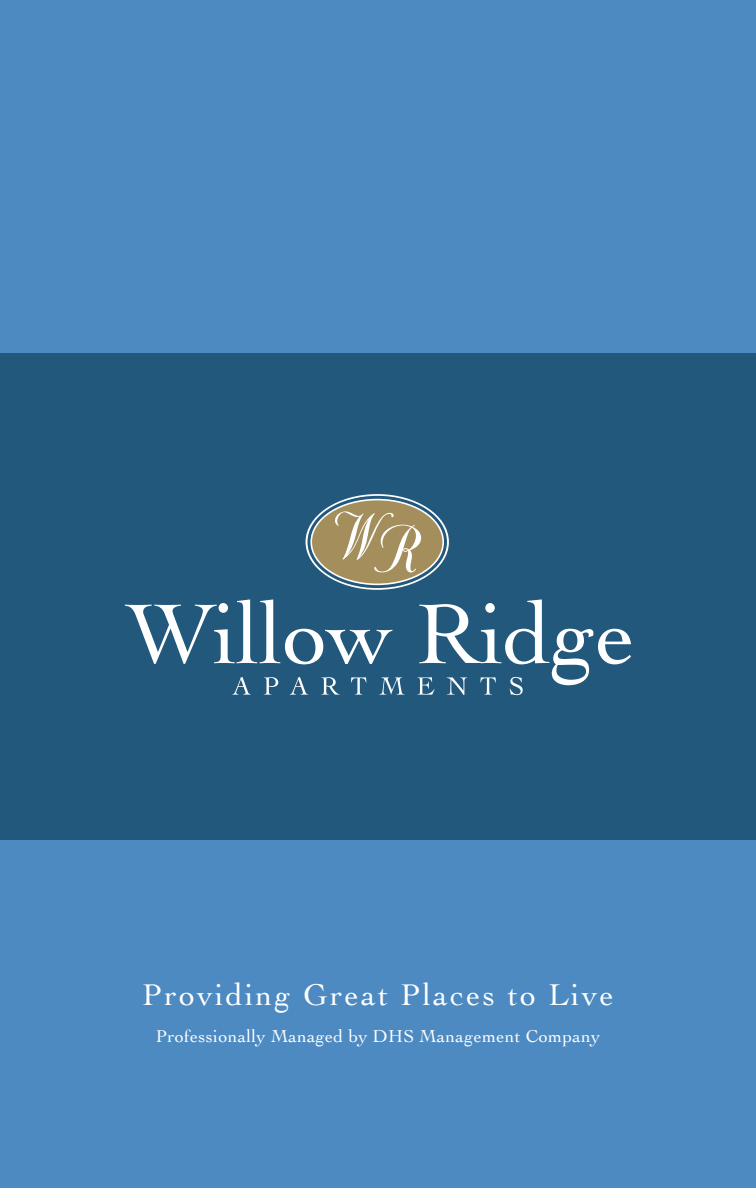
<style>
.page{position:relative;width:756px;height:1188px;background:#4d8ac2}
.page>*{position:absolute;margin:0;border:0;box-sizing:border-box;transform-origin:0 0}
.t1{font:66.9px "Stuyvesant ICG Solid";color:#fff}
.t2{font:31.5px "Cochin";letter-spacing:.075em;color:#fff}
.t3{font:18px "Cochin";letter-spacing:.02em;color:#fff}
</style>
<div class="page">
<div style="left:0;top:354px;width:756px;height:486px;background:#21587c"></div>
<svg style="left:306px;top:494px;width:143px;height:96px"></svg>
<div style="left:308px;top:496px;width:139px;height:92px;border:7px solid #21587c;border-radius:50%"></div>
<div style="left:311px;top:500px;width:132px;height:84px;background:#a38e5c;border-radius:50%"></div>
<div style="left:310px;top:499px;width:134px;height:86px;border:2px solid #fff;border-radius:50%"></div>
<svg style="left:125px;top:599px;width:267px;height:65px"></svg>
<svg style="left:232px;top:677px;width:19px;height:18px"></svg>
<svg style="left:264px;top:677px;width:14px;height:18px"></svg>
<svg style="left:290px;top:677px;width:18px;height:18px"></svg>
<svg style="left:321px;top:677px;width:19px;height:18px"></svg>
<svg style="left:351px;top:677px;width:15px;height:18px"></svg>
<svg style="left:379px;top:677px;width:26px;height:18px"></svg>
<svg style="left:417px;top:599px;width:214px;height:96px"></svg>
<h1 class="t1" style="left:318px;top:507px;width:100px">WR</h1>
<h2 class="t2" style="left:142px;top:974px;width:473px">Providing Great Places to Live</h2>
<p class="t3" style="left:156px;top:1024px;width:446px">Professionally Managed by DHS Management Company</p>
</div>
